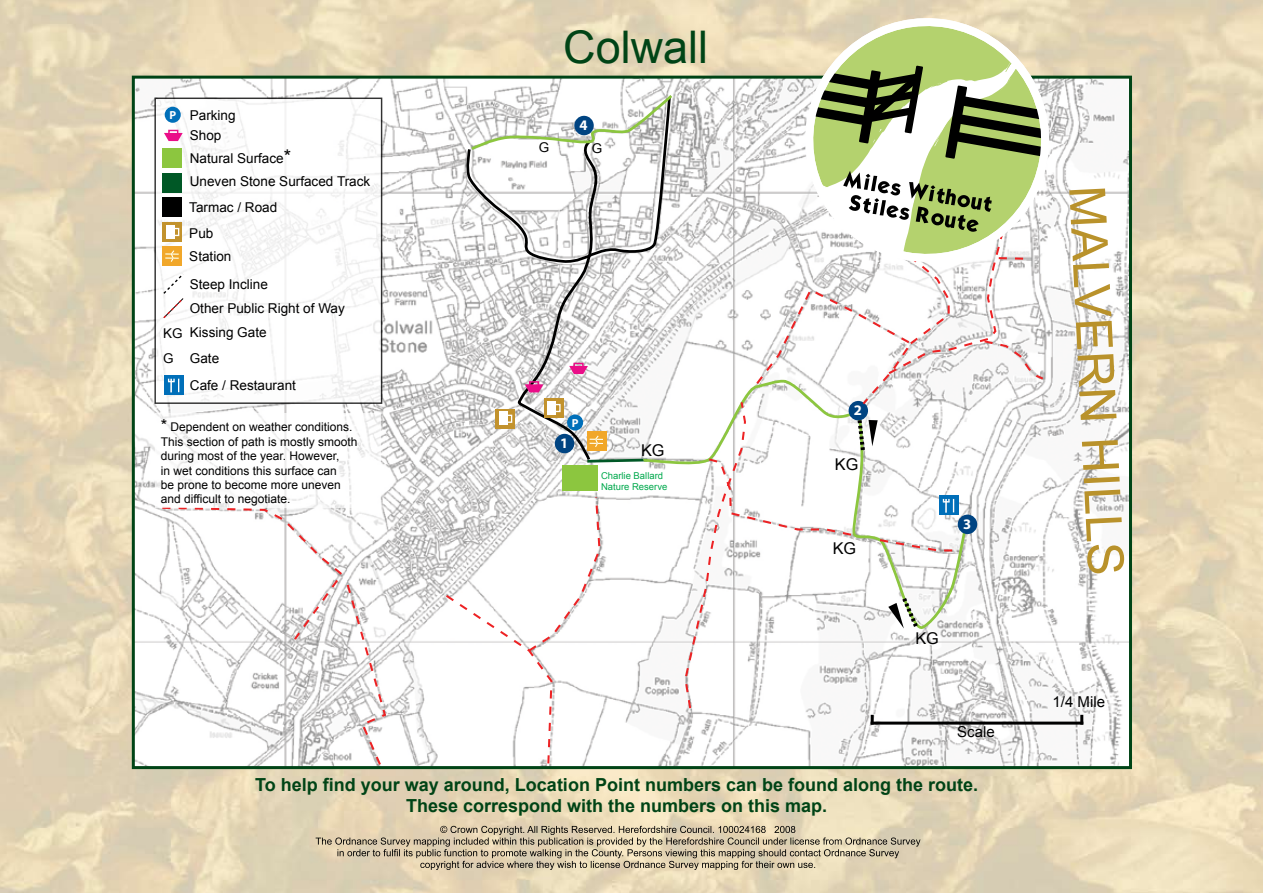
<style>
.page{position:relative;width:1263px;height:893px;background:#fff}
.page>*{position:absolute;margin:0;border:0;box-sizing:border-box;transform-origin:0 0}
.t1{font:49.95px "Arial";color:#b9922b}
.t2{font:45px "Arial";color:#004416}
.t3{font:700 18px/21.6px "Arial";color:#004416;text-align:center}
.t4{font:16.2px "Arial";color:#000}
.t5{font:15px "Arial";color:#000}
.t6{font:700 14.55px "Myriad";color:#fff}
.t7{font:13.5px/25.7px "Arial";color:#000}
.t8{font:12px/14.4px "Arial";color:#000}
.t9{font:700 11.7px "Myriad";color:#fff}
.t10{font:9.45px/11.4px "Arial";color:#01a94d}
.s1{font-size:18.9px}
.s2{font-size:16.5px}
</style>
<div class="page">
<img style="left:136px;top:80px;width:992px;height:685px">
<svg style="left:641px;top:378px;width:42px;height:257px"></svg>
<div style="left:155px;top:98px;width:227px;height:305px;background:#fff"></div>
<div style="left:154px;top:98px;width:228px;height:306px;border:1px solid #000"></div>
<div style="left:163px;top:149px;width:19px;height:19px;background:#8cc63f"></div>
<div style="left:163px;top:173px;width:19px;height:19px;background:#005826"></div>
<div style="left:163px;top:198px;width:19px;height:19px;background:#000"></div>
<div style="left:165px;top:107px;width:16px;height:16px;background:#006fb9;border-radius:50%"></div>
<svg style="left:164px;top:133px;width:19px;height:8px"></svg>
<div style="left:168px;top:130px;width:10px;height:9px;border:1px solid #ea0e88"></div>
<svg style="left:162px;top:272px;width:23px;height:48px"></svg>
<svg style="left:163px;top:222px;width:19px;height:19px"></svg>
<div style="left:166px;top:225px;width:9px;height:13px;background:#fff"></div>
<div style="left:172px;top:228px;width:7px;height:8px;border:1px solid #fff"></div>
<div style="left:163px;top:247px;width:19px;height:19px;background:#f1a72a"></div>
<svg style="left:165px;top:250px;width:14px;height:12px"></svg>
<div style="left:562px;top:465px;width:36px;height:26px;background:#8cc63f"></div>
<svg style="left:466px;top:93px;width:208px;height:371px"></svg>
<div style="left:164px;top:375px;width:19px;height:20px;background:linear-gradient(to bottom,#006fb9,#006fb9)"></div>
<svg style="left:168px;top:379px;width:11px;height:13px"></svg>
<svg style="left:160px;top:506px;width:251px;height:259px"></svg>
<svg style="left:444px;top:495px;width:157px;height:270px"></svg>
<svg style="left:316px;top:826px;width:604px;height:44px;background:#c4b69c"></svg>
<hr style="left:871px;top:722px;width:212px;height:3px;background:#000">
<svg style="left:1080px;top:715px;width:3px;height:10px"></svg>
<svg style="left:800px;top:13px;width:254px;height:254px"></svg>
<svg style="left:683px;top:59px;width:363px;height:666px"></svg>
<div style="left:155px;top:414px;width:226px;height:94px;background:#fff"></div>
<p class="t9" style="left:169px;top:109px;width:8px">P</p>
<p class="t7" style="left:190px;top:103px;width:47px">Parking</p>
<p class="t7" style="left:190px;top:123px;width:33px">Shop</p>
<p class="t7" style="left:190px;top:146px;width:103px">Natural Surface<span class="s1">*</span></p>
<p class="t7" style="left:189px;top:169px;width:182px">Uneven Stone Surfaced Track<br>Tarmac / Road<br>Pub</p>
<p class="t7" style="left:189px;top:243px;width:44px">Station</p>
<p class="t7" style="left:190px;top:272px;width:157px;line-height:24.3px">Steep Incline<br>Other Public Right of Way</p>
<p class="t7" style="left:163px;top:319px;width:105px">KG Kissing Gate<br>G Gate</p>
<p class="t7" style="left:190px;top:372px;width:108px">Cafe / Restaurant</p>
<p class="t8" style="left:161px;top:420px;width:198px"><span class="s2">*</span> Dependent on weather conditions.<br>This section of path is mostly smooth during most of the year. However,<br>in wet conditions this surface can<br>be prone to become more uneven and difficult to negotiate.</p>
<h2 class="t2" style="left:563px;top:17px;width:146px">Colwall</h2>
<p class="t6" style="left:580px;top:118px;width:10px">4</p>
<p class="t7" style="left:539px;top:135px;width:12px">G</p>
<p class="t7" style="left:592px;top:135px;width:12px">G</p>
<p class="t9" style="left:572px;top:417px;width:8px">P</p>
<p class="t6" style="left:560px;top:436px;width:10px">1</p>
<h3 class="t4" style="left:641px;top:439px;width:25px">KG</h3>
<p class="t10" style="left:601px;top:470px;width:68px">Charlie Ballard<br>Nature Reserve</p>
<p class="t6" style="left:854px;top:403px;width:10px">2</p>
<h3 class="t4" style="left:835px;top:453px;width:25px">KG</h3>
<h3 class="t4" style="left:833px;top:538px;width:25px">KG</h3>
<p class="t6" style="left:963px;top:517px;width:10px">3</p>
<h3 class="t4" style="left:915px;top:627px;width:25px">KG</h3>
<p class="t5" style="left:957px;top:722px;width:39px">Scale</p>
<h3 class="t3" style="left:255px;top:774px;width:724px">To help find your way around, Location Point numbers can be found along the route.<br>These correspond with the numbers on this map.</h3>
<h1 class="t1" style="left:1119px;top:184px;width:392px;rotate:87deg">MALVERN HILLS</h1>
<p class="t5" style="left:1052px;top:692px;width:54px">1/4 Mile</p>
</div>
